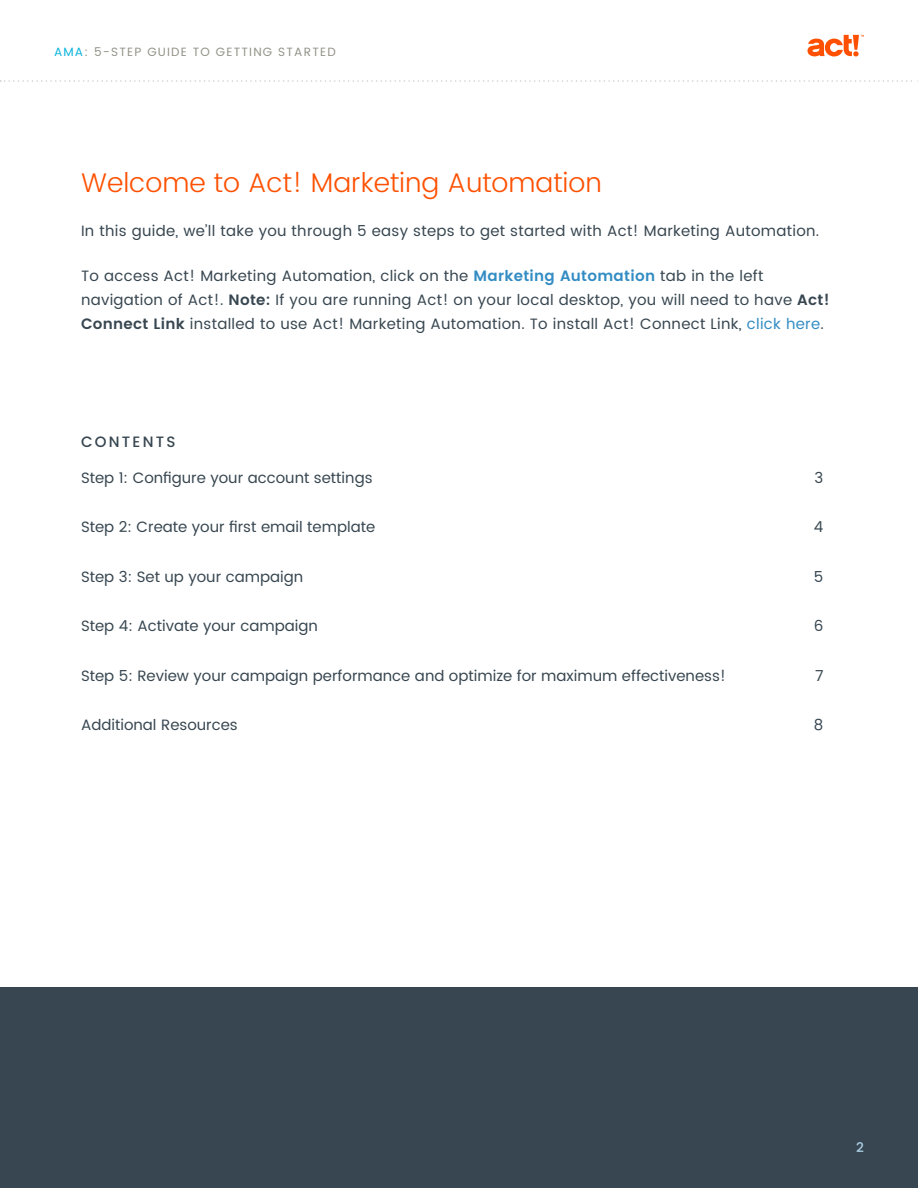
<style>
.page{position:relative;width:918px;height:1188px;background:#fff}
.page>*{position:absolute;margin:0;border:0;box-sizing:border-box;transform-origin:0 0}
.t1{font:300 27px "Poppins";color:#fe5000}
.t2{font:15px/24px "Poppins";letter-spacing:.02em;color:#374650}
.t3{font:15px "Poppins";color:#374650}
.t4{font:500 15px "Poppins";letter-spacing:.15em;color:#374650}
.t5{font:500 13.5px "Poppins";color:#add1e8}
.t6{font:12px "Poppins";letter-spacing:.1em;color:#939389}
.s1{color:#0ab4dc}
.s2{font-weight:600;color:#328cc3}
.s3{font-weight:600}
.s4{color:#328cc3}
</style>
<div class="page">
<svg style="left:808px;top:35px;width:56px;height:21px"></svg>
<div style="left:0;top:987px;width:918px;height:201px;background:#374650"></div>
<svg style="left:0;top:80px;width:918px;height:2px"></svg>
<p class="t6" style="left:54px;top:44px;width:283px"><span class="s1">AMA</span>: 5-STEP GUIDE TO GETTING STARTED</p>
<h1 class="t1" style="left:81px;top:163px;width:522px">Welcome to Act! Marketing Automation</h1>
<p class="t2" style="left:81px;top:220px;width:740px">In this guide, we’ll take you through 5 easy steps to get started with Act! Marketing Automation.</p>
<p class="t2" style="left:81px;top:264px;width:750px">To access Act! Marketing Automation, click on the <span class="s2">Marketing Automation</span> tab in the left navigation of Act!. <span class="s3">Note:</span> If you are running Act! on your local desktop, you will need to have <span class="s3">Act!<br>Connect Link</span> installed to use Act! Marketing Automation. To install Act! Connect Link, <span class="s4">click here</span>.</p>
<p class="t4" style="left:81px;top:430px;width:96px">CONTENTS</p>
<p class="t3" style="left:81px;top:467px;width:293px">Step 1: Configure your account settings</p>
<p class="t2" style="left:815px;top:466px;width:10px">3</p>
<p class="t3" style="left:81px;top:516px;width:296px">Step 2: Create your first email template</p>
<p class="t2" style="left:814px;top:515px;width:11px">4</p>
<p class="t3" style="left:81px;top:566px;width:224px">Step 3: Set up your campaign</p>
<p class="t2" style="left:814px;top:565px;width:11px">5</p>
<p class="t3" style="left:81px;top:615px;width:238px">Step 4: Activate your campaign</p>
<p class="t2" style="left:814px;top:614px;width:11px">6</p>
<p class="t3" style="left:81px;top:665px;width:647px">Step 5: Review your campaign performance and optimize for maximum effectiveness!</p>
<p class="t2" style="left:815px;top:664px;width:10px">7</p>
<p class="t3" style="left:81px;top:714px;width:158px">Additional Resources</p>
<p class="t2" style="left:814px;top:713px;width:11px">8</p>
<p class="t5" style="left:856px;top:1137px;width:9px">2</p>
</div>
